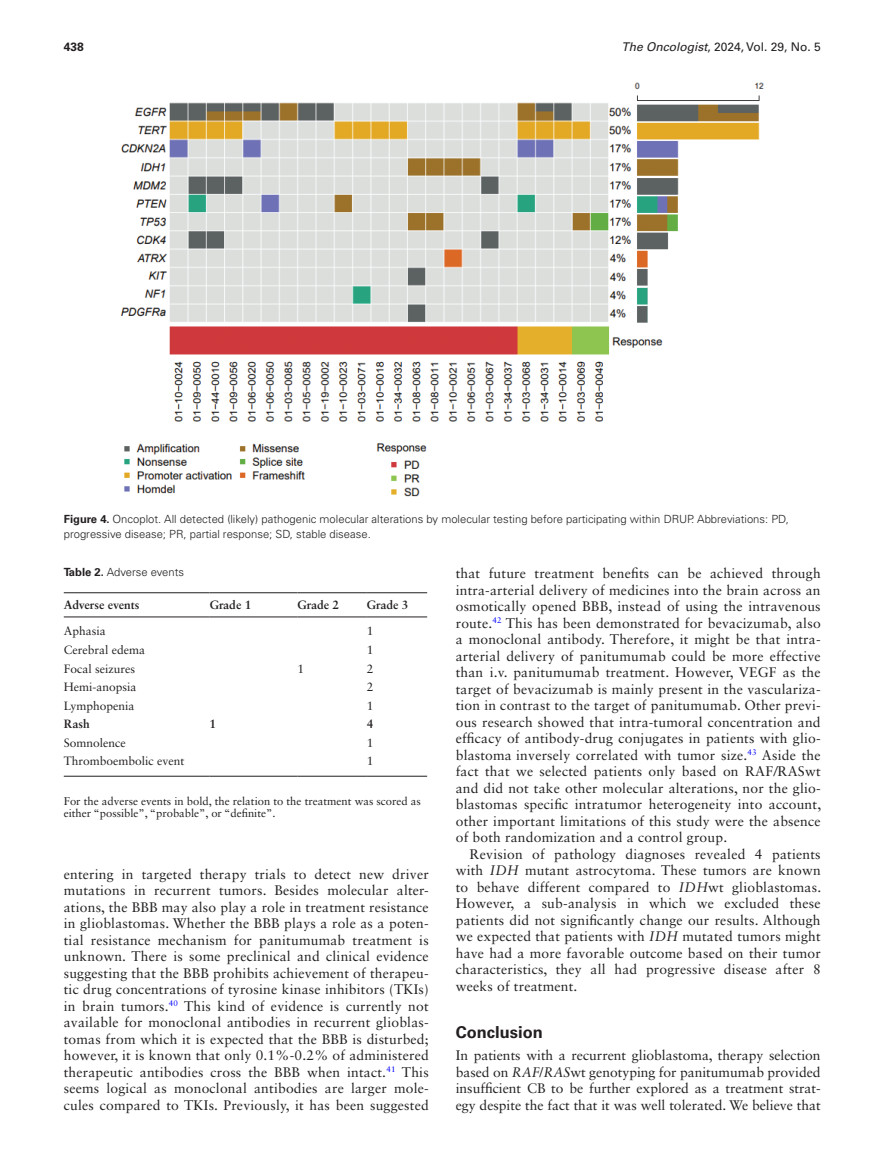
<style>
.page{position:relative;width:893px;height:1174px;background:#fff}
.page>*{position:absolute;margin:0;border:0;box-sizing:border-box;transform-origin:0 0}
.t1{font:700 16.5px "Univers LT Std";color:#231f20}
.t2{font:13.8px/16.5px "Sabon LT Std";letter-spacing:.015em;color:#231f20;text-align:justify}
.t3{font:12px "Sabon LT Std";color:#231f20}
.t4{font:700 12px "Sabon LT Std";color:#231f20}
.t5{font:12px "Univers LT Std";color:#231f20}
.t6{font:700 12px "Univers LT Std";color:#231f20}
.t7{font:300 11.25px/14.2px "Univers LT Std";color:#231f20}
.t8{font:11.25px/12px "Sabon LT Std";color:#231f20}
.s1{font-style:italic}
.s2{font-weight:700}
</style>
<div class="page">
<img style="left:120px;top:82px;width:644px;height:415px">
<hr style="left:64px;top:592px;width:146px;height:1px;background:#231f20">
<hr style="left:64px;top:616px;width:146px;height:1px;background:#231f20">
<hr style="left:210px;top:592px;width:87px;height:1px;background:#231f20">
<hr style="left:210px;top:616px;width:87px;height:1px;background:#231f20">
<hr style="left:297px;top:592px;width:70px;height:1px;background:#231f20">
<hr style="left:297px;top:616px;width:70px;height:1px;background:#231f20">
<hr style="left:367px;top:592px;width:60px;height:1px;background:#231f20">
<hr style="left:367px;top:616px;width:60px;height:1px;background:#231f20">
<hr style="left:64px;top:776px;width:146px;height:1px;background:#231f20">
<hr style="left:210px;top:776px;width:87px;height:1px;background:#231f20">
<hr style="left:297px;top:776px;width:70px;height:1px;background:#231f20">
<hr style="left:367px;top:776px;width:60px;height:1px;background:#231f20">
<p class="t6" style="left:64px;top:40px;width:22px">438</p>
<p class="t5" style="left:621px;top:40px;width:201px"><span class="s1">The Oncologist</span>, 2024, Vol. 29, No. 5</p>
<p class="t7" style="left:64px;top:512px;width:727px"><span class="s2">Figure 4.</span> Oncoplot. All detected (likely) pathogenic molecular alterations by molecular testing before participating within DRUP. Abbreviations: PD, progressive disease; PR, partial response; SD, stable disease.</p>
<p class="t7" style="left:64px;top:565px;width:122px"><span class="s2">Table 2.</span> Adverse events</p>
<p class="t4" style="left:64px;top:597px;width:77px">Adverse events</p>
<p class="t4" style="left:210px;top:597px;width:43px">Grade 1</p>
<p class="t4" style="left:297px;top:597px;width:43px">Grade 2</p>
<p class="t4" style="left:367px;top:597px;width:43px">Grade 3</p>
<p class="t3" style="left:64px;top:624px;width:43px">Aphasia</p>
<p class="t3" style="left:367px;top:624px;width:8px">1</p>
<p class="t3" style="left:64px;top:642px;width:83px">Cerebral edema</p>
<p class="t3" style="left:367px;top:642px;width:8px">1</p>
<p class="t3" style="left:64px;top:661px;width:73px">Focal seizures</p>
<p class="t3" style="left:297px;top:661px;width:8px">1</p>
<p class="t3" style="left:367px;top:661px;width:8px">2</p>
<p class="t3" style="left:64px;top:680px;width:74px">Hemi-anopsia</p>
<p class="t3" style="left:367px;top:680px;width:8px">2</p>
<p class="t3" style="left:64px;top:698px;width:72px">Lymphopenia</p>
<p class="t3" style="left:367px;top:698px;width:8px">1</p>
<p class="t4" style="left:64px;top:716px;width:28px">Rash</p>
<p class="t4" style="left:210px;top:716px;width:8px">1</p>
<p class="t4" style="left:367px;top:716px;width:8px">4</p>
<p class="t3" style="left:64px;top:735px;width:63px">Somnolence</p>
<p class="t3" style="left:367px;top:735px;width:8px">1</p>
<p class="t3" style="left:64px;top:754px;width:122px">Thromboembolic event</p>
<p class="t3" style="left:367px;top:754px;width:8px">1</p>
<p class="t8" style="left:64px;top:795px;width:359px">For the adverse events in bold, the relation to the treatment was scored as either “possible”, “probable”, or “definite”.</p>
<p class="t2" style="left:456px;top:565px;width:367px">that future treatment benefits can be achieved through intra-arterial delivery of medicines into the brain across an osmotically opened BBB, instead of using the intravenous route.<sup>42</sup> This has been demonstrated for bevacizumab, also a monoclonal antibody. Therefore, it might be that intra&shy;arterial delivery of panitumumab could be more effective than i.v. panitumumab treatment. However, VEGF as the target of bevacizumab is mainly present in the vasculariza&shy;tion in contrast to the target of panitumumab. Other previ&shy;ous research showed that intra-tumoral concentration and efficacy of antibody-drug conjugates in patients with glio&shy;blastoma inversely correlated with tumor size.<sup>43</sup> Aside the fact that we selected patients only based on RAF<span class="s1">/</span>RASwt and did not take other molecular alterations, nor the glio&shy;blastomas specific intratumor heterogeneity into account, other important limitations of this study were the absence of both randomization and a control group.</p>
<p class="t2" style="left:456px;top:845px;width:367px;text-indent:14px">Revision of pathology diagnoses revealed 4 patients with <span class="s1">IDH</span> mutant astrocytoma. These tumors are known to behave different compared to <span class="s1">IDH</span>wt glioblastomas.<br>However, a sub-analysis in which we excluded these patients did not significantly change our results. Although we expected that patients with <span class="s1">IDH</span> mutated tumors might have had a more favorable outcome based on their tumor characteristics, they all had progressive disease after 8 weeks of treatment.</p>
<p class="t1" style="left:456px;top:1022px;width:89px">Conclusion</p>
<p class="t2" style="left:456px;top:1046px;width:366px">In patients with a recurrent glioblastoma, therapy selection based on <span class="s1">RAF</span>/<span class="s1">RAS</span>wt genotyping for panitumumab provided insufficient CB to be further explored as a treatment strat&shy;egy despite the fact that it was well tolerated. We believe that</p>
<p class="t2" style="left:64px;top:865px;width:366px">entering in targeted therapy trials to detect new driver mutations in recurrent tumors. Besides molecular alter&shy;ations, the BBB may also play a role in treatment resistance in glioblastomas. Whether the BBB plays a role as a poten&shy;tial resistance mechanism for panitumumab treatment is unknown. There is some preclinical and clinical evidence suggesting that the BBB prohibits achievement of therapeu&shy;tic drug concentrations of tyrosine kinase inhibitors (TKIs) in brain tumors.<sup>40</sup> This kind of evidence is currently not available for monoclonal antibodies in recurrent glioblas&shy;tomas from which it is expected that the BBB is disturbed; however, it is known that only 0.1%-0.2% of administered therapeutic antibodies cross the BBB when intact.<sup>41</sup> This seems logical as monoclonal antibodies are larger mole&shy;cules compared to TKIs. Previously, it has been suggested</p>
</div>
